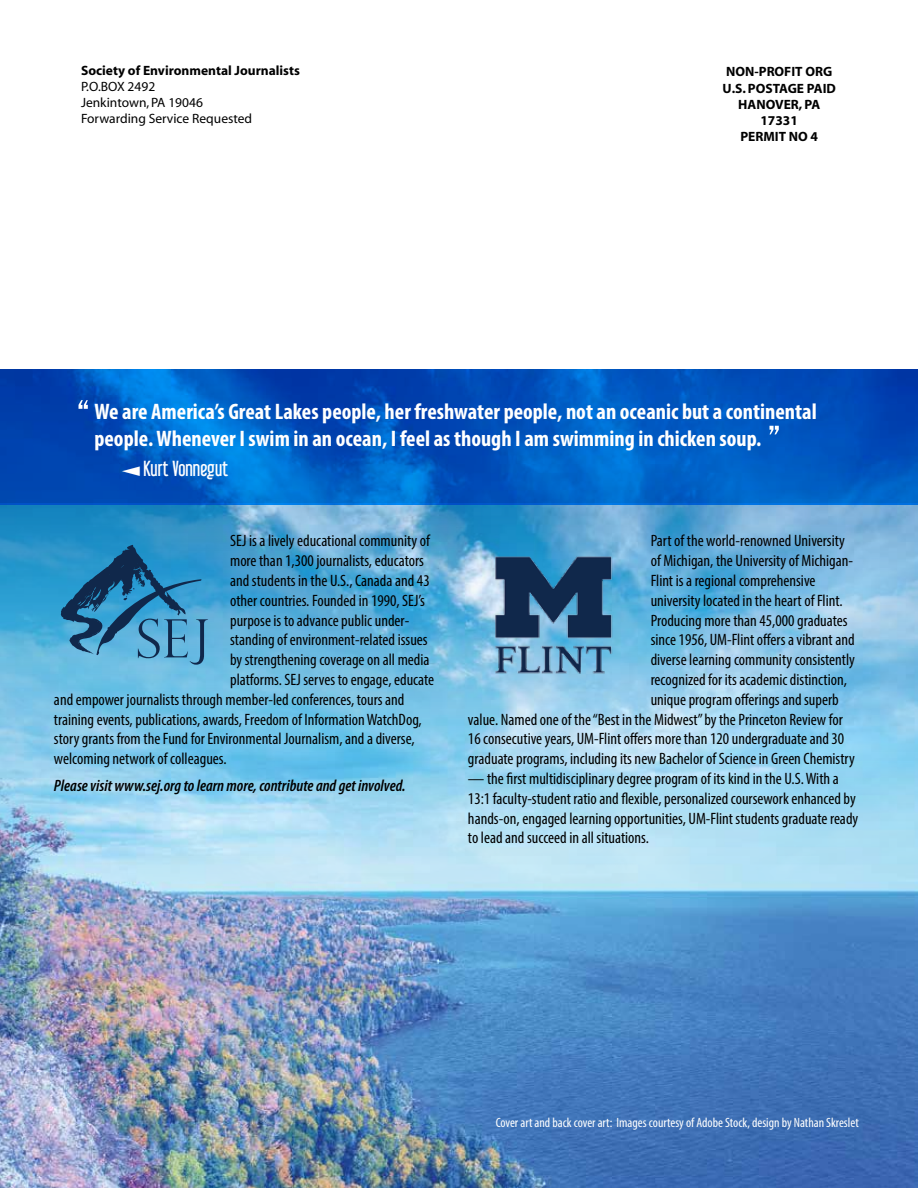
<style>
.page{position:relative;width:918px;height:1188px;background:#fff}
.page>*{position:absolute;margin:0;border:0;box-sizing:border-box;transform-origin:0 0}
.t1{font:700 condensed 22.5px/27px "Myriad Pro";color:#fff}
.t2{font:19.5px "Libel Suit";color:#fff}
.t3{font:condensed 16.5px/19.8px "Myriad Pro";color:#000}
.t4{font:italic 600 condensed 16.5px "Myriad Pro";color:#000}
.t5{font:700 13.5px/16.2px "Myriad";color:#000;text-align:center}
.t6{font:condensed 13.5px "Myriad Pro";color:#fff}
.t7{font:13.5px/16.2px "Myriad";color:#000}
</style>
<div class="page">
<img style="left:0;top:954px;width:918px;height:234px">
<img style="left:0;top:505px;width:918px;height:449px">
<svg style="left:0;top:369px;width:918px;height:136px;background:#0057bf"></svg>
<img style="left:468px;top:531px;width:162px;height:158px">
<svg style="left:60px;top:545px;width:148px;height:120px;background:#3686b3"></svg>
<svg style="left:770px;top:426px;width:9px;height:8px"></svg>
<svg style="left:79px;top:400px;width:9px;height:9px"></svg>
<svg style="left:122px;top:467px;width:18px;height:9px"></svg>
<p class="t5" style="left:81px;top:62px;width:220px">Society of Environmental Journalists</p>
<p class="t7" style="left:81px;top:79px;width:173px">P.O.BOX 2492<br>Jenkintown, PA 19046<br>Forwarding Service Requested</p>
<p class="t5" style="left:723px;top:64px;width:115px">NON-PROFIT ORG<br>U.S. POSTAGE PAID<br>HANOVER, PA<br>17331<br>PERMIT NO 4</p>
<h1 class="t1" style="left:94px;top:398px;width:724px">We are America’s Great Lakes people, her freshwater people, not an oceanic but a continental people. Whenever I swim in an ocean, I feel as though I am swimming in chicken soup.</h1>
<p class="t2" style="left:143px;top:457px;width:87px">Kurt Vonnegut</p>
<p class="t3" style="left:230px;top:531px;width:201px">SEJ is a lively educational community of</p>
<p class="t3" style="left:230px;top:551px;width:195px">more than 1,300 journalists, educators</p>
<p class="t3" style="left:230px;top:570px;width:201px">and students in the U.S., Canada and 43</p>
<p class="t3" style="left:230px;top:590px;width:196px">other countries. Founded in 1990, SEJ’s</p>
<p class="t3" style="left:230px;top:610px;width:181px">purpose is to advance public under-</p>
<p class="t3" style="left:230px;top:630px;width:199px">standing of environment-related issues</p>
<p class="t3" style="left:230px;top:650px;width:201px">by strengthening coverage on all media</p>
<p class="t3" style="left:230px;top:669px;width:206px">platforms. SEJ serves to engage, educate</p>
<p class="t3" style="left:54px;top:689px;width:352px">and empower journalists through member-led conferences, tours and</p>
<p class="t3" style="left:54px;top:709px;width:369px">training events, publications, awards, Freedom of Information WatchDog,</p>
<p class="t3" style="left:54px;top:729px;width:362px">story grants from the Fund for Environmental Journalism, and a diverse,</p>
<p class="t3" style="left:54px;top:749px;width:174px">welcoming network of colleagues.</p>
<p class="t4" style="left:54px;top:775px;width:353px">Please visit www.sej.org to learn more, contribute and get involved.</p>
<p class="t3" style="left:651px;top:531px;width:196px">Part of the world-renowned University</p>
<p class="t3" style="left:651px;top:551px;width:204px">of Michigan, the University of Michigan-</p>
<p class="t3" style="left:651px;top:570px;width:166px">Flint is a regional comprehensive</p>
<p class="t3" style="left:651px;top:590px;width:193px">university located in the heart of Flint.</p>
<p class="t3" style="left:651px;top:610px;width:198px">Producing more than 45,000 graduates</p>
<p class="t3" style="left:651px;top:630px;width:205px">since 1956, UM-Flint offers a vibrant and</p>
<p class="t3" style="left:651px;top:650px;width:206px">diverse learning community consistently</p>
<p class="t3" style="left:651px;top:669px;width:198px">recognized for its academic distinction,</p>
<p class="t3" style="left:651px;top:689px;width:190px">unique program offerings and superb</p>
<p class="t3" style="left:468px;top:709px;width:376px">value. Named one of the “Best in the Midwest” by the Princeton Review for</p>
<p class="t3" style="left:468px;top:729px;width:378px">16 consecutive years, UM-Flint offers more than 120 undergraduate and 30</p>
<p class="t3" style="left:468px;top:749px;width:388px">graduate programs, including its new Bachelor of Science in Green Chemistry</p>
<p class="t3" style="left:468px;top:768px;width:392px">— the first multidisciplinary degree program of its kind in the U.S. With a 13:1 faculty-student ratio and flexible, personalized coursework enhanced by hands-on, engaged learning opportunities, UM-Flint students graduate ready to lead and succeed in all situations.</p>
<p class="t6" style="left:496px;top:1114px;width:365px">Cover art and back cover art: Images courtesy of Adobe Stock, design by Nathan Skreslet</p>
</div>
